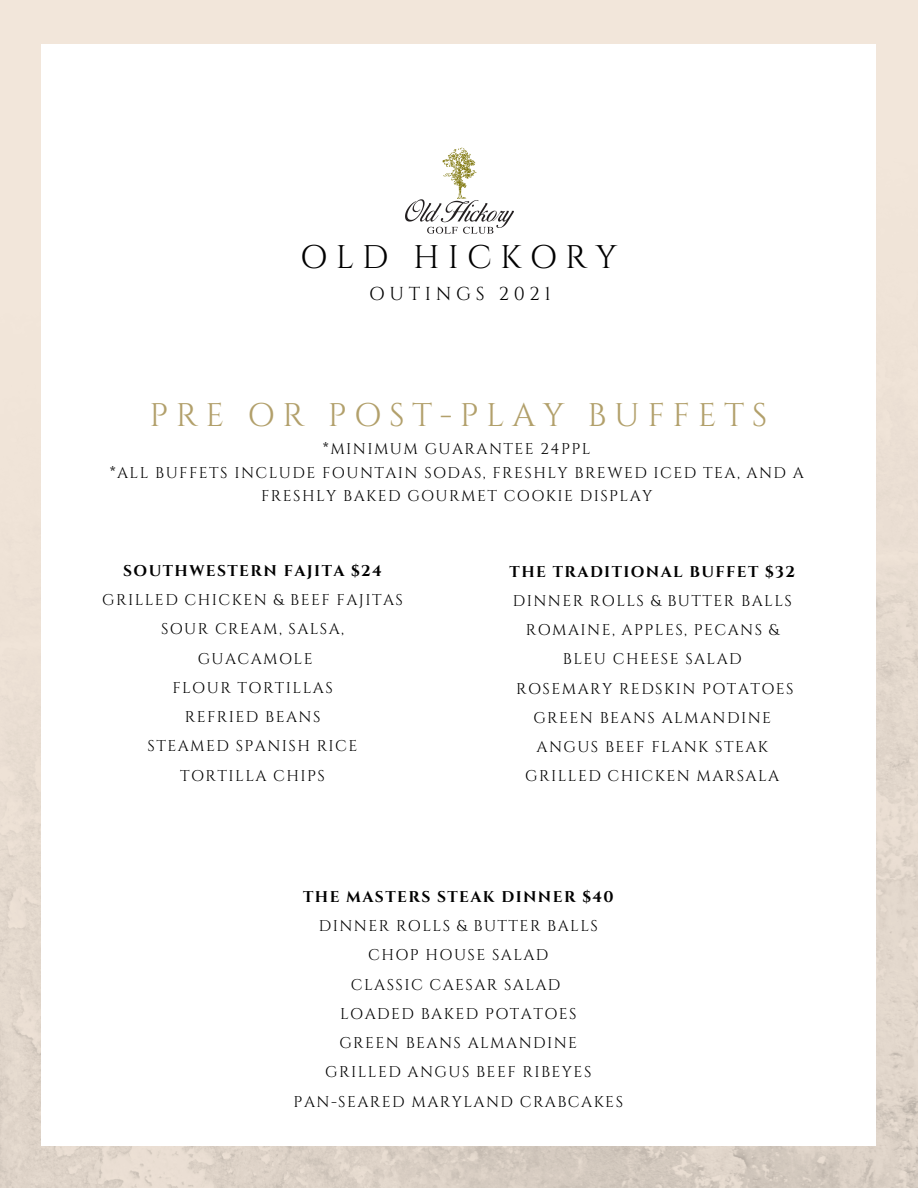
<style>
.page{position:relative;width:918px;height:1188px;background:#fff}
.page>*{position:absolute;margin:0;border:0;box-sizing:border-box;transform-origin:0 0}
.t1{font:32.7px "Cinzel";letter-spacing:.23em;color:#b2a06b}
.t2{font:32.7px "Cinzel";letter-spacing:.25em;color:#000}
.t3{font:18.75px "Cinzel";letter-spacing:.25em;color:#000}
.t4{font:15.6px "Cinzel";letter-spacing:.09em;color:#000}
.t5{font:700 15.6px "Cinzel";letter-spacing:.09em;color:#000}
</style>
<div class="page">
<img style="left:0;top:0;width:918px;height:1188px">
<div style="left:42px;top:44px;width:834px;height:1102px;background:#fff"></div>
<img style="left:405px;top:147px;width:109px;height:87px">
<p class="t2" style="left:300px;top:237px;width:319px">OLD HICKORY</p>
<p class="t3" style="left:369px;top:282px;width:183px">OUTINGS 2021</p>
<p class="t1" style="left:149px;top:395px;width:619px">PRE OR POST-PLAY BUFFETS</p>
<p class="t4" style="left:323px;top:439px;width:269px">*MINIMUM GUARANTEE 24PPL</p>
<p class="t4" style="left:110px;top:463px;width:696px">*ALL BUFFETS INCLUDE FOUNTAIN SODAS, FRESHLY BREWED ICED TEA, AND A</p>
<p class="t4" style="left:261px;top:486px;width:393px">FRESHLY BAKED GOURMET COOKIE DISPLAY</p>
<p class="t5" style="left:123px;top:561px;width:260px">SOUTHWESTERN FAJITA $24</p>
<p class="t4" style="left:102px;top:590px;width:302px">GRILLED CHICKEN &amp; BEEF FAJITAS</p>
<p class="t4" style="left:161px;top:619px;width:185px">SOUR CREAM, SALSA,</p>
<p class="t4" style="left:198px;top:648px;width:117px">GUACAMOLE</p>
<p class="t4" style="left:172px;top:678px;width:162px">FLOUR TORTILLAS</p>
<p class="t4" style="left:185px;top:707px;width:137px">REFRIED BEANS</p>
<p class="t4" style="left:148px;top:736px;width:211px">STEAMED SPANISH RICE</p>
<p class="t4" style="left:180px;top:765px;width:146px">TORTILLA CHIPS</p>
<p class="t5" style="left:510px;top:561px;width:287px">THE TRADITIONAL BUFFET $32</p>
<p class="t4" style="left:513px;top:591px;width:281px">DINNER ROLLS &amp; BUTTER BALLS</p>
<p class="t4" style="left:526px;top:620px;width:255px">ROMAINE, APPLES, PECANS &amp;</p>
<p class="t4" style="left:563px;top:649px;width:180px">BLEU CHEESE SALAD</p>
<p class="t4" style="left:516px;top:678px;width:279px">ROSEMARY REDSKIN POTATOES</p>
<p class="t4" style="left:533px;top:708px;width:239px">GREEN BEANS ALMANDINE</p>
<p class="t4" style="left:537px;top:737px;width:233px">ANGUS BEEF FLANK STEAK</p>
<p class="t4" style="left:525px;top:766px;width:256px">GRILLED CHICKEN MARSALA</p>
<p class="t5" style="left:303px;top:887px;width:312px">THE MASTERS STEAK DINNER $40</p>
<p class="t4" style="left:319px;top:916px;width:281px">DINNER ROLLS &amp; BUTTER BALLS</p>
<p class="t4" style="left:368px;top:945px;width:182px">CHOP HOUSE SALAD</p>
<p class="t4" style="left:351px;top:974px;width:211px">CLASSIC CAESAR SALAD</p>
<p class="t4" style="left:340px;top:1004px;width:238px">LOADED BAKED POTATOES</p>
<p class="t4" style="left:339px;top:1033px;width:239px">GREEN BEANS ALMANDINE</p>
<p class="t4" style="left:325px;top:1062px;width:268px">GRILLED ANGUS BEEF RIBEYES</p>
<p class="t4" style="left:294px;top:1091px;width:331px">PAN-SEARED MARYLAND CRABCAKES</p>
</div>
